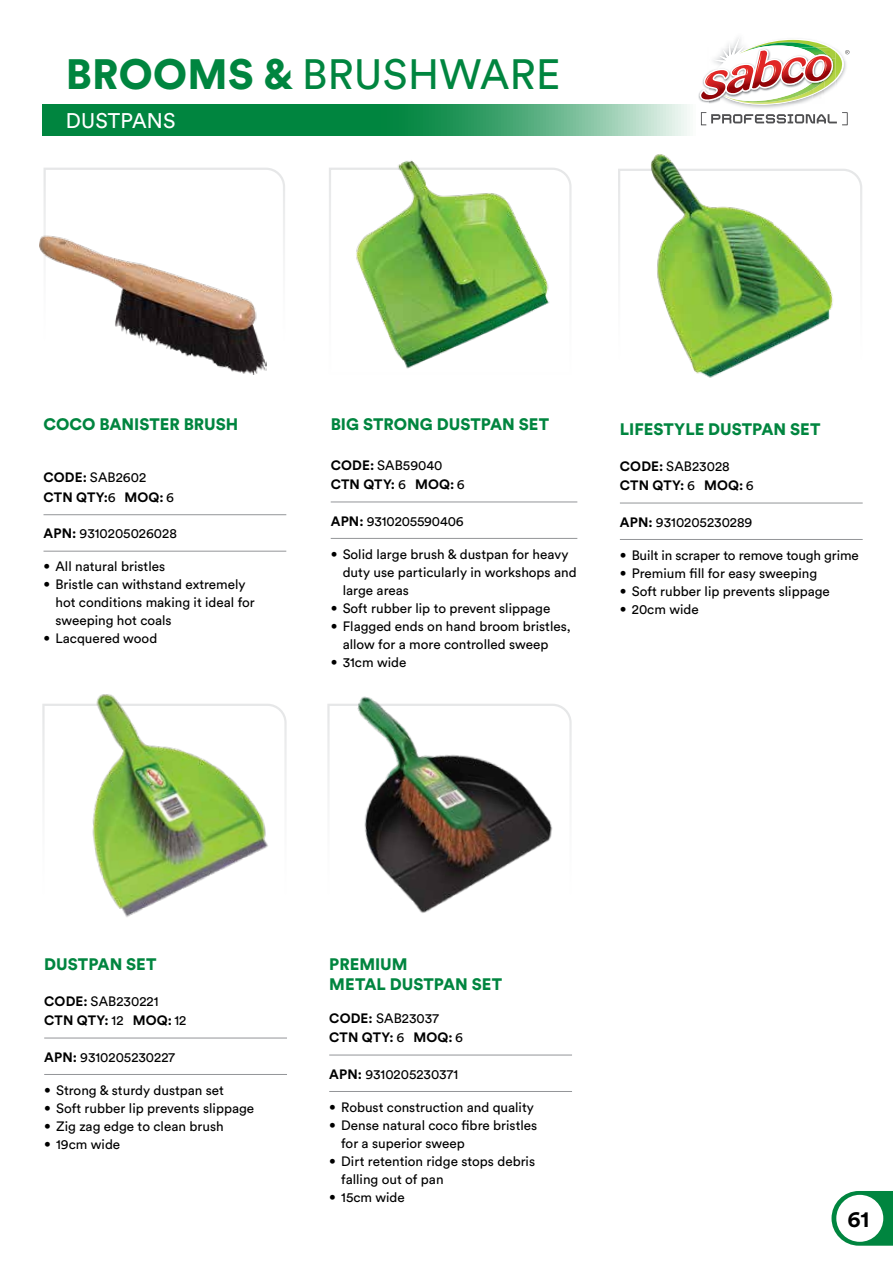
<style>
.page{position:relative;width:893px;height:1263px;background:#fff}
.page>*{position:absolute;margin:0;border:0;box-sizing:border-box;transform-origin:0 0}
.t1{font:42px "Circular Std";letter-spacing:.01em;color:#00853f}
.t2{font:700 22.5px "Circular Std";color:#000}
.t3{font:21px "Circular Std";letter-spacing:.01em;color:#fff}
.t4{font:900 16.5px/19.8px "Circular Std";color:#00853f}
.t5{font:13.5px/18px "Circular Std";color:#000}
.t6{font:700 13.5px/19.5px "Circular Std";letter-spacing:.01em;color:#000}
.s1{font-weight:900}
.s2{font-weight:400}
.s3{font-weight:700}
.s4{font-family:"Helvetica Neue LT";font-weight:300;font-stretch:condensed}
</style>
<div class="page">
<svg style="left:831px;top:1191px;width:62px;height:55px"></svg>
<div style="left:836px;top:1195px;width:47px;height:47px;background:#fff;border-radius:50%"></div>
<img style="left:698px;top:92px;width:2px;height:8px">
<svg style="left:700px;top:38px;width:149px;height:87px"></svg>
<svg style="left:42px;top:104px;width:764px;height:32px;background:#4ba776"></svg>
<svg style="left:331px;top:501px;width:246px;height:1px"></svg>
<hr style="left:331px;top:502px;width:246px;height:1px;background:#939598">
<hr style="left:331px;top:538px;width:246px;height:1px;background:#939598">
<svg style="left:329px;top:168px;width:243px;height:113px"></svg>
<img style="left:334px;top:160px;width:225px;height:209px">
<svg style="left:618px;top:169px;width:244px;height:103px"></svg>
<svg style="left:620px;top:502px;width:243px;height:1px"></svg>
<hr style="left:620px;top:503px;width:243px;height:1px;background:#939598">
<hr style="left:620px;top:539px;width:243px;height:1px;background:#939598">
<img style="left:623px;top:154px;width:235px;height:224px">
<svg style="left:68px;top:1037px;width:219px;height:1px"></svg>
<hr style="left:44px;top:1038px;width:243px;height:1px;background:#939598">
<hr style="left:44px;top:1074px;width:243px;height:1px;background:#939598">
<svg style="left:329px;top:1054px;width:243px;height:1px"></svg>
<hr style="left:329px;top:1055px;width:243px;height:1px;background:#939598">
<hr style="left:329px;top:1091px;width:243px;height:1px;background:#939598">
<img style="left:68px;top:694px;width:218px;height:223px">
<img style="left:335px;top:696px;width:237px;height:217px">
<svg style="left:44px;top:515px;width:242px;height:36px"></svg>
<hr style="left:44px;top:514px;width:242px;height:1px;background:#939598">
<hr style="left:44px;top:551px;width:242px;height:1px;background:#939598">
<svg style="left:43px;top:168px;width:242px;height:203px"></svg>
<img style="left:40px;top:208px;width:226px;height:167px">
<img style="left:42px;top:704px;width:26px;height:371px">
<h1 class="t1" style="left:66px;top:49px;width:496px"><span class="s1">BROOMS &amp;</span> BRUSHWARE</h1>
<h3 class="t3" style="left:66px;top:108px;width:111px">DUSTPANS</h3>
<p class="t4" style="left:44px;top:413px;width:196px">COCO BANISTER BRUSH</p>
<p class="t6" style="left:44px;top:468px;width:132px">CODE: <span class="s2">SAB2602<br></span>CTN QTY:<span class="s2">6</span> MOQ: <span class="s2">6</span></p>
<p class="t5" style="left:44px;top:524px;width:135px"><span class="s3">APN:</span> 9310205026028</p>
<p class="t5" style="left:44px;top:557px;width:123px"><span class="s4">•</span> All natural bristles</p>
<p class="t5" style="left:56px;top:575px;width:201px;text-indent:-12px"><span class="s4">•</span> Bristle can withstand extremely hot conditions making it ideal for sweeping hot coals</p>
<p class="t5" style="left:44px;top:629px;width:115px"><span class="s4">•</span> Lacquered wood</p>
<p class="t4" style="left:331px;top:413px;width:220px">BIG STRONG DUSTPAN SET</p>
<p class="t6" style="left:331px;top:455px;width:135px">CODE: <span class="s2">SAB59040<br></span>CTN QTY: <span class="s2">6</span> MOQ: <span class="s2">6</span></p>
<p class="t5" style="left:331px;top:512px;width:134px"><span class="s3">APN:</span> 9310205590406</p>
<p class="t5" style="left:343px;top:545px;width:235px;text-indent:-12px"><span class="s4">•</span> Solid large brush &amp; dustpan for heavy duty use particularly in workshops and large areas</p>
<p class="t5" style="left:331px;top:599px;width:221px"><span class="s4">•</span> Soft rubber lip to prevent slippage</p>
<p class="t5" style="left:343px;top:617px;width:230px;text-indent:-12px"><span class="s4">•</span> Flagged ends on hand broom bristles, allow for a more controlled sweep</p>
<p class="t5" style="left:331px;top:653px;width:77px"><span class="s4">•</span> 31cm wide</p>
<p class="t4" style="left:620px;top:419px;width:202px">LIFESTYLE DUSTPAN SET</p>
<p class="t6" style="left:620px;top:456px;width:135px">CODE: <span class="s2">SAB23028<br></span>CTN QTY: <span class="s2">6</span> MOQ: <span class="s2">6</span></p>
<p class="t5" style="left:620px;top:513px;width:134px"><span class="s3">APN:</span> 9310205230289</p>
<p class="t5" style="left:620px;top:546px;width:240px"><span class="s4">•</span> Built in scraper to remove tough grime</p>
<p class="t5" style="left:620px;top:564px;width:199px"><span class="s4">•</span> Premium fill for easy sweeping</p>
<p class="t5" style="left:620px;top:582px;width:211px"><span class="s4">•</span> Soft rubber lip prevents slippage</p>
<p class="t5" style="left:620px;top:600px;width:80px"><span class="s4">•</span> 20cm wide</p>
<p class="t4" style="left:44px;top:954px;width:114px">DUSTPAN SET</p>
<p class="t6" style="left:44px;top:991px;width:144px">CODE: <span class="s2">SAB230221<br></span>CTN QTY: <span class="s2">12</span> MOQ: <span class="s2">12</span></p>
<p class="t5" style="left:44px;top:1048px;width:132px"><span class="s3">APN:</span> 9310205230227</p>
<p class="t5" style="left:44px;top:1081px;width:181px"><span class="s4">•</span> Strong &amp; sturdy dustpan set</p>
<p class="t5" style="left:44px;top:1099px;width:211px"><span class="s4">•</span> Soft rubber lip prevents slippage</p>
<p class="t5" style="left:44px;top:1117px;width:181px"><span class="s4">•</span> Zig zag edge to clean brush</p>
<p class="t5" style="left:44px;top:1135px;width:78px"><span class="s4">•</span> 19cm wide</p>
<p class="t4" style="left:329px;top:954px;width:174px">PREMIUM<br>METAL DUSTPAN SET</p>
<p class="t6" style="left:329px;top:1008px;width:135px">CODE: <span class="s2">SAB23037<br></span>CTN QTY: <span class="s2">6</span> MOQ: <span class="s2">6</span></p>
<p class="t5" style="left:329px;top:1065px;width:130px"><span class="s3">APN:</span> 9310205230371</p>
<p class="t5" style="left:329px;top:1098px;width:206px"><span class="s4">•</span> Robust construction and quality</p>
<p class="t5" style="left:341px;top:1116px;width:198px;text-indent:-12px"><span class="s4">•</span> Dense natural coco fibre bristles for a superior sweep</p>
<p class="t5" style="left:341px;top:1152px;width:195px;text-indent:-12px"><span class="s4">•</span> Dirt retention ridge stops debris falling out of pan</p>
<p class="t5" style="left:329px;top:1188px;width:77px"><span class="s4">•</span> 15cm wide</p>
<h2 class="t2" style="left:847px;top:1205px;width:23px">61</h2>
</div>
